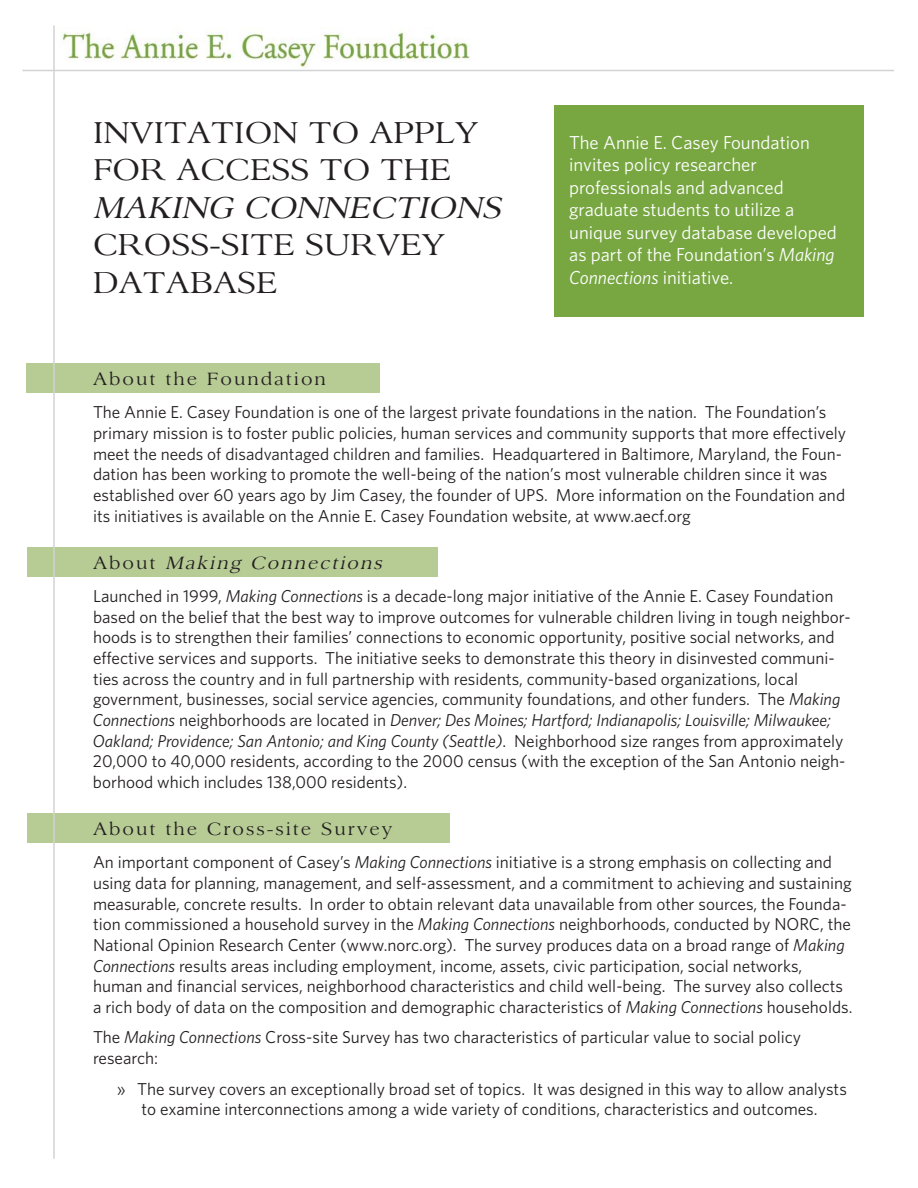
<style>
.page{position:relative;width:918px;height:1188px;background:#fff}
.page>*{position:absolute;margin:0;border:0;box-sizing:border-box;transform-origin:0 0}
.t1{font:33px/37.5px "Sanford";color:#231f20}
.t2{font:italic 33px "Sanford";color:#231f20}
.t3{font:19.5px "Sanford";letter-spacing:.1em;color:#231f20}
.t4{font:italic 19.5px "Sanford";color:#231f20}
.t5{font:18.75px/22.5px "Whitney";color:#fff}
.t6{font:17.25px/20.7px "Whitney";color:#231f20}
.s1{font-style:italic}
.s2{font-style:normal}
</style>
<div class="page">
<div style="left:27px;top:814px;width:422px;height:29px;background:#b7cb95"></div>
<div style="left:27px;top:547px;width:410px;height:29px;background:#b7cb95"></div>
<div style="left:26px;top:363px;width:354px;height:29px;background:#b7cb95"></div>
<hr style="left:53px;top:26px;width:2px;height:1133px;background:#d1d3d4">
<hr style="left:22px;top:70px;width:872px;height:1px;background:#d1d3d4">
<img style="left:61px;top:28px;width:409px;height:39px">
<div style="left:554px;top:105px;width:310px;height:211px;background:#78a742"></div>
<h1 class="t1" style="left:93px;top:116px;width:387px">INVITATION TO APPLY<br>FOR ACCESS TO THE</h1>
<h1 class="t2" style="left:93px;top:195px;width:416px">MAKING CONNECTIONS</h1>
<h1 class="t1" style="left:93px;top:229px;width:354px">CROSS-SITE SURVEY<br>DATABASE</h1>
<p class="t5" style="left:569px;top:133px;width:269px">The Annie E. Casey Foundation invites policy researcher professionals and advanced graduate students to utilize a unique survey database developed as part of the Foundation’s <span class="s1">Making<br>Connections</span> initiative.</p>
<p class="t3" style="left:93px;top:371px;width:234px">About the Foundation</p>
<p class="t6" style="left:93px;top:404px;width:755px">The Annie E. Casey Foundation is one of the largest private foundations in the nation. The Foundation’s primary mission is to foster public policies, human services and community supports that more effectively meet the needs of disadvantaged children and families. Headquartered in Baltimore, Maryland, the Foun&shy;dation has been working to promote the well-being of the nation’s most vulnerable children since it was established over 60 years ago by Jim Casey, the founder of UPS. More information on the Foundation and its initiatives is available on the Annie E. Casey Foundation website, at www.aecf.org</p>
<p class="t4" style="left:93px;top:555px;width:294px"><span class="s2">A b o u t</span> Making Connections</p>
<p class="t6" style="left:93px;top:587px;width:759px">Launched in 1999, <span class="s1">Making Connections</span> is a decade-long major initiative of the Annie E. Casey Foundation based on the belief that the best way to improve outcomes for vulnerable children living in tough neighbor&shy;hoods is to strengthen their families’ connections to economic opportunity, positive social networks, and effective services and supports. The initiative seeks to demonstrate this theory in disinvested communi&shy;ties across the country and in full partnership with residents, community-based organizations, local government, businesses, social service agencies, community foundations, and other funders. The <span class="s1">Making Connections</span> neighborhoods are located in <span class="s1">Denver; Des Moines; Hartford; Indianapolis; Louisville; Milwaukee; Oakland; Providence; San Antonio; and King County (Seattle)</span>. Neighborhood size ranges from approximately 20,000 to 40,000 residents, according to the 2000 census (with the exception of the San Antonio neigh&shy;borhood which includes 138,000 residents).</p>
<p class="t3" style="left:93px;top:821px;width:301px">About the Cross-site Survey</p>
<p class="t6" style="left:93px;top:854px;width:761px">An important component of Casey’s <span class="s1">Making Connections</span> initiative is a strong emphasis on collecting and using data for planning, management, and self-assessment, and a commitment to achieving and sustaining measurable, concrete results. In order to obtain relevant data unavailable from other sources, the Founda&shy;tion commissioned a household survey in the <span class="s1">Making Connections</span> neighborhoods, conducted by NORC, the National Opinion Research Center (www.norc.org). The survey produces data on a broad range of <span class="s1">Making Connections</span> results areas including employment, income, assets, civic participation, social networks, human and financial services, neighborhood characteristics and child well-being. The survey also collects a rich body of data on the composition and demographic characteristics of <span class="s1">Making Connections</span> households.</p>
<p class="t6" style="left:93px;top:1029px;width:710px">The <span class="s1">Making Connections</span> Cross-site Survey has two characteristics of particular value to social policy research:</p>
<p class="t6" style="left:117px;top:1080px;width:732px;text-align:center">» The survey covers an exceptionally broad set of topics. It was designed in this way to allow analysts to examine interconnections among a wide variety of conditions, characteristics and outcomes.</p>
</div>
